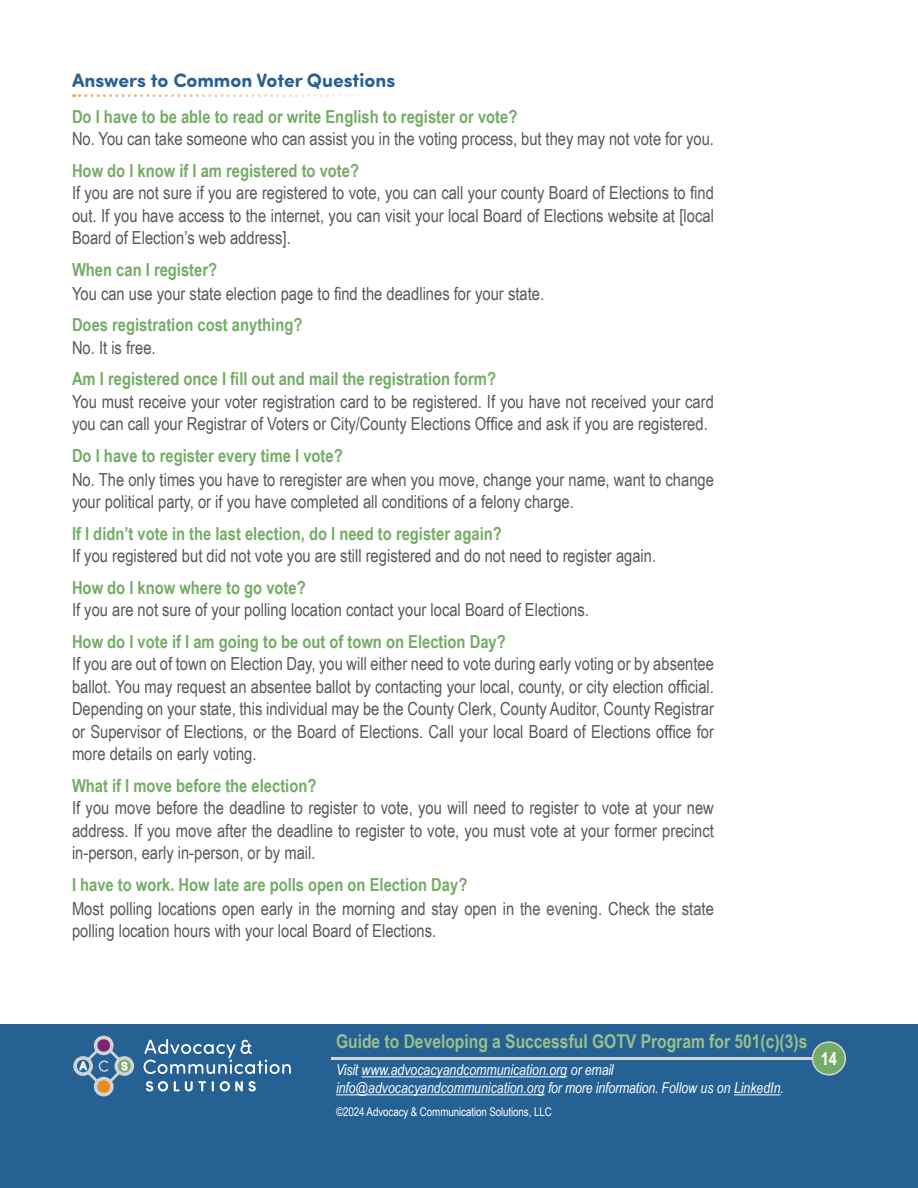
<style>
.page{position:relative;width:918px;height:1188px;background:#fff}
.page>*{position:absolute;margin:0;border:0;box-sizing:border-box;transform-origin:0 0}
.subheadbold{font:700 19.5px "Sofia Pro Soft";color:#266194}
.t1{font:700 19.05px "Arial Narrow";color:#99c08c}
.text{font:18px/22.5px "Arial Narrow";color:#57585a;text-align:justify}
.subheadgreen{font:700 18px "Arial Narrow";color:#74ac65}
.t2{font:700 18px "Arial Narrow";color:#fff}
.t3{font:italic 15px/18px "Arial Narrow";color:#fff}
.t4{font:12px "Arial Narrow";letter-spacing:-.01em;color:#fff}
.s1{font-size:13.5px;color:#266194}
</style>
<div class="page">
<div style="left:0;top:1024px;width:918px;height:164px;background:#266194"></div>
<hr style="left:331px;top:1057px;width:492px;height:3px;background:#d1d2d4">
<div style="left:813px;top:1042px;width:32px;height:33px;background:#74ac65;border-radius:50%"></div>
<div style="left:812px;top:1041px;width:34px;height:35px;border:2px solid #d1d2d4;border-radius:50%"></div>
<svg style="left:144px;top:1039px;width:147px;height:35px"></svg>
<svg style="left:146px;top:1081px;width:22px;height:10px"></svg>
<svg style="left:174px;top:1081px;width:32px;height:10px"></svg>
<svg style="left:212px;top:1081px;width:2px;height:10px"></svg>
<svg style="left:220px;top:1081px;width:36px;height:10px"></svg>
<svg style="left:73px;top:1036px;width:61px;height:60px"></svg>
<hr style="left:361px;top:1076px;width:206px;height:1px;background:#fff">
<hr style="left:336px;top:1094px;width:209px;height:1px;background:#fff">
<hr style="left:734px;top:1094px;width:47px;height:1px;background:#fff">
<svg style="left:74px;top:94px;width:304px;height:3px"></svg>
<p class="subheadbold" style="left:72px;top:66px;width:325px">Answers to Common Voter Questions</p>
<p class="subheadgreen" style="left:72px;top:103px;width:447px">Do I have to be able to read or write English to register or vote?</p>
<p class="text" style="left:72px;top:127px;width:643px">No. You can take someone who can assist you in the voting process, but they may not vote for you.</p>
<p class="subheadgreen" style="left:72px;top:157px;width:289px">How do I know if I am registered to vote?</p>
<p class="text" style="left:72px;top:181px;width:643px">If you are not sure if you are registered to vote, you can call your county Board of Elections to find out. If you have access to the internet, you can visit your local Board of Elections website at [local Board of Election’s web address].</p>
<p class="subheadgreen" style="left:72px;top:256px;width:147px">When can I register?</p>
<p class="text" style="left:72px;top:281px;width:474px">You can use your state election page to find the deadlines for your state.</p>
<p class="subheadgreen" style="left:72px;top:311px;width:232px">Does registration cost anything?</p>
<p class="text" style="left:72px;top:335px;width:85px">No. It is free.</p>
<p class="subheadgreen" style="left:72px;top:365px;width:426px">Am I registered once I fill out and mail the registration form?</p>
<p class="text" style="left:72px;top:389px;width:643px">You must receive your voter registration card to be registered. If you have not received your card you can call your Registrar of Voters or City/County Elections Office and ask if you are registered.</p>
<p class="subheadgreen" style="left:72px;top:442px;width:272px">Do I have to register every time I vote?</p>
<p class="text" style="left:72px;top:467px;width:643px">No. The only times you have to reregister are when you move, change your name, want to change your political party, or if you have completed all conditions of a felony charge.</p>
<p class="subheadgreen" style="left:72px;top:520px;width:431px">If I didn’t vote in the last election, do I need to register again?</p>
<p class="text" style="left:72px;top:544px;width:586px">If you registered but did not vote you are still registered and do not need to register again.</p>
<p class="subheadgreen" style="left:72px;top:574px;width:235px">How do I know where to go vote?</p>
<p class="text" style="left:72px;top:598px;width:518px">If you are not sure of your polling location contact your local Board of Elections.</p>
<p class="subheadgreen" style="left:72px;top:628px;width:435px">How do I vote if I am going to be out of town on Election Day?</p>
<p class="text" style="left:72px;top:652px;width:643px">If you are out of town on Election Day, you will either need to vote during early voting or by absentee ballot. You may request an absentee ballot by contacting your local, county, or city election official.<br>Depending on your state, this individual may be the County Clerk, County Auditor, County Registrar or Supervisor of Elections, or the Board of Elections. Call your local Board of Elections office for more details on early voting.</p>
<p class="subheadgreen" style="left:72px;top:772px;width:246px">What if I move before the election?</p>
<p class="text" style="left:72px;top:796px;width:643px">If you move before the deadline to register to vote, you will need to register to vote at your new address. If you move after the deadline to register to vote, you must vote at your former precinct in-person, early in-person, or by mail.</p>
<p class="subheadgreen" style="left:72px;top:871px;width:397px">I have to work. How late are polls open on Election Day?</p>
<p class="text" style="left:72px;top:896px;width:643px">Most polling locations open early in the morning and stay open in the evening. Check the state polling location hours with your local Board of Elections.</p>
<p class="t1" style="left:336px;top:1027px;width:473px">Guide to Developing a Successful GOTV Program for 501(c)(3)s</p>
<p class="t3" style="left:336px;top:1061px;width:450px">Visit www.advocacyandcommunication.org or email info@advocacyandcommunication.org for more information. Follow us on LinkedIn.</p>
<p class="t4" style="left:336px;top:1103px;width:220px">©2024 Advocacy &amp; Communication Solutions, LLC<span class="s1">.</span></p>
<p class="t2" style="left:821px;top:1045px;width:18px">14</p>
</div>
